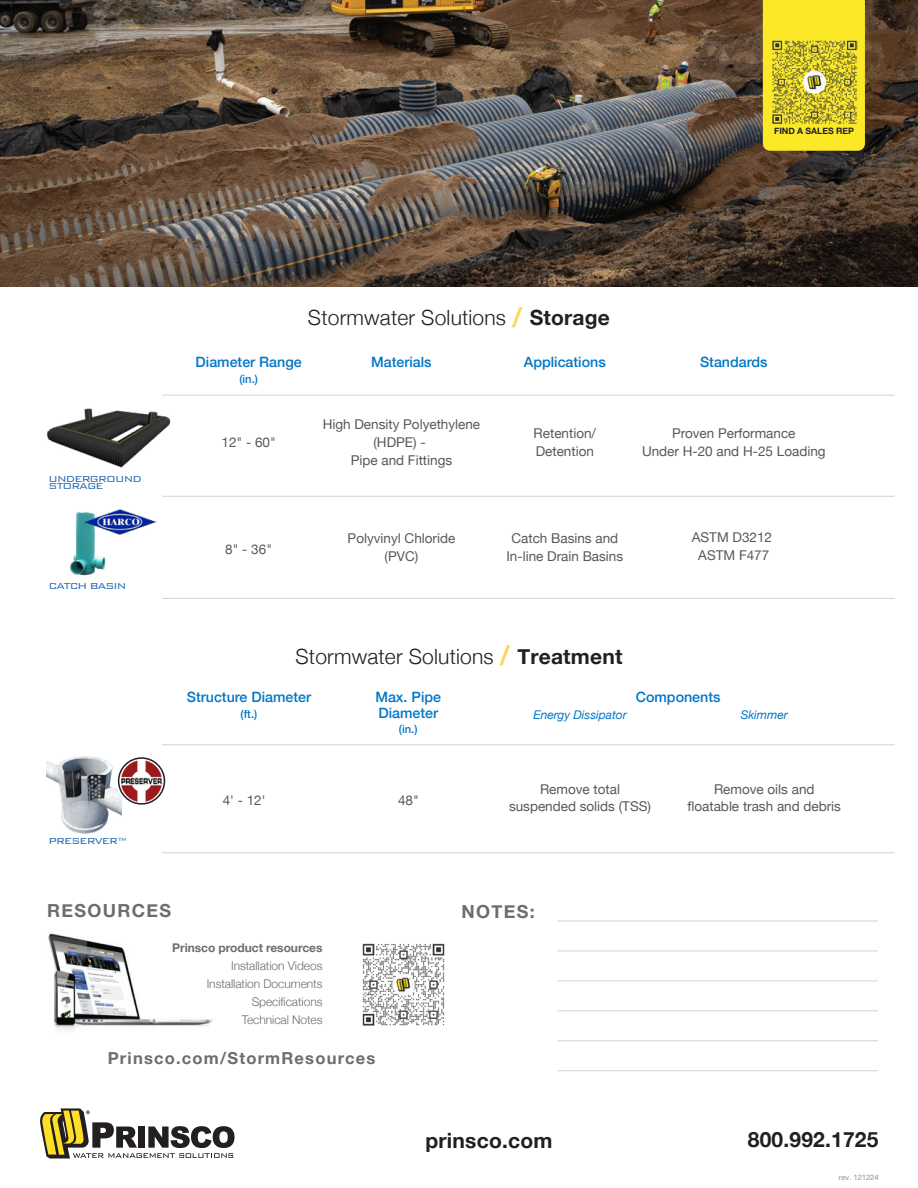
<style>
.page{position:relative;width:918px;height:1188px;background:#fff}
.page>*{position:absolute;margin:0;border:0;box-sizing:border-box;transform-origin:0 0}
.t1{font:300 21px "Helvetica Neue";letter-spacing:.01em;color:#231f20}
.t2{font:700 21px "Helvetica Neue";letter-spacing:.01em;color:#231f20}
.t3{font:700 18px "Helvetica Neue";letter-spacing:.075em;color:#6c6d70}
.t4{font:700 16.5px "Helvetica Neue";letter-spacing:.075em;color:#6c6d70}
.t5{font:500 14.25px/15.8px "Helvetica Neue";color:#0076c8}
.t6{font:13.5px/18px "Helvetica Neue";color:#57585a;text-align:center}
.t7{font:300 12px/18px "Helvetica Neue";letter-spacing:-.005em;color:#6c6d70;text-align:right}
.t8{font:italic 12px "Helvetica Neue";color:#0076c8}
.t9{font:700 12px "Helvetica Neue";letter-spacing:-.005em;color:#6c6d70}
.t10{font:300 11.55px "Bank Gothic";letter-spacing:-.075em;color:#1963b0}
.t11{font:500 11.25px "Helvetica Neue";color:#0076c8}
.t12{font:700 8.85px "Helvetica Neue";letter-spacing:-.005em;color:#231f20}
.t13{font:300 7.5px "Helvetica";color:#6c6d70}
.s1{font-weight:700;font-size:27px;color:#fdd658}
.s2{font-weight:700}
</style>
<div class="page">
<img style="left:0;top:0;width:918px;height:286px">
<svg style="left:40px;top:1108px;width:195px;height:51px"></svg>
<hr style="left:162px;top:744px;width:733px;height:1px;background:#d1d2d4">
<hr style="left:162px;top:852px;width:733px;height:1px;background:#d1d2d4">
<img style="left:46px;top:408px;width:125px;height:60px">
<hr style="left:162px;top:496px;width:733px;height:1px;background:#d1d2d4">
<hr style="left:162px;top:598px;width:733px;height:1px;background:#d1d2d4">
<hr style="left:162px;top:395px;width:733px;height:1px;background:#d1d2d4">
<img style="left:47px;top:756px;width:75px;height:78px">
<img style="left:70px;top:512px;width:36px;height:64px">
<img style="left:82px;top:509px;width:75px;height:37px">
<img style="left:116px;top:756px;width:50px;height:50px">
<div style="left:118px;top:757px;width:47px;height:48px;border:2px solid #231f20;border-radius:50%"></div>
<hr style="left:557px;top:920px;width:321px;height:1px;background:#d1d2d4">
<hr style="left:557px;top:950px;width:321px;height:1px;background:#d1d2d4">
<hr style="left:557px;top:980px;width:321px;height:1px;background:#d1d2d4">
<hr style="left:557px;top:1010px;width:321px;height:1px;background:#d1d2d4">
<hr style="left:557px;top:1040px;width:321px;height:1px;background:#d1d2d4">
<hr style="left:557px;top:1070px;width:321px;height:1px;background:#d1d2d4">
<div style="left:763px;top:0;width:102px;height:151px;background:#fbe826"></div>
<img style="left:48px;top:933px;width:164px;height:98px">
<img style="left:771px;top:39px;width:86px;height:86px">
<img style="left:362px;top:943px;width:83px;height:83px">
<p class="t12" style="left:774px;top:124px;width:81px">FIND A SALES REP</p>
<p class="t10" style="left:49px;top:470px;width:95px">UNDERGROUND</p>
<p class="t10" style="left:49px;top:477px;width:57px">STORAGE</p>
<p class="t10" style="left:49px;top:577px;width:79px">CATCH BASIN</p>
<p class="t10" style="left:49px;top:832px;width:79px">PRESERVER<sup>TM</sup></p>
<h1 class="t1" style="left:308px;top:301px;width:304px">Stormwater Solutions <span class="s1">/</span> <span class="s2">Storage</span></h1>
<p class="t5" style="left:196px;top:353px;width:108px">Diameter Range</p>
<p class="t11" style="left:239px;top:370px;width:20px">(in.)</p>
<p class="t6" style="left:222px;top:434px;width:56px">12" - 60"</p>
<p class="t5" style="left:371px;top:353px;width:62px">Materials</p>
<p class="t5" style="left:524px;top:353px;width:83px">Applications</p>
<p class="t6" style="left:323px;top:416px;width:159px">High Density Polyethylene (HDPE) -<br>Pipe and Fittings</p>
<p class="t6" style="left:534px;top:425px;width:64px;text-align:left">Retention/<br>Detention</p>
<p class="t5" style="left:700px;top:353px;width:69px">Standards</p>
<p class="t6" style="left:642px;top:425px;width:185px">Proven Performance<br>Under H-20 and H-25 Loading</p>
<p class="t6" style="left:225px;top:541px;width:48px">8" - 36"</p>
<p class="t6" style="left:348px;top:530px;width:109px">Polyvinyl Chloride (PVC)</p>
<p class="t6" style="left:506px;top:530px;width:118px">Catch Basins and<br>In-line Drain Basins</p>
<p class="t6" style="left:692px;top:529px;width:82px">ASTM D3212<br>ASTM F477</p>
<h1 class="t1" style="left:296px;top:639px;width:328px">Stormwater Solutions <span class="s1">/</span> <span class="s2">Treatment</span></h1>
<p class="t5" style="left:187px;top:688px;width:126px">Structure Diameter</p>
<p class="t11" style="left:241px;top:705px;width:18px">(ft.)</p>
<p class="t5" style="left:375px;top:688px;width:67px">Max. Pipe<br>Diameter</p>
<p class="t11" style="left:399px;top:720px;width:20px">(in.)</p>
<p class="t6" style="left:223px;top:792px;width:44px">4' - 12'</p>
<p class="t6" style="left:398px;top:792px;width:22px">48"</p>
<p class="t5" style="left:636px;top:688px;width:86px">Components</p>
<p class="t8" style="left:533px;top:706px;width:95px">Energy Dissipator</p>
<p class="t8" style="left:741px;top:706px;width:49px">Skimmer</p>
<p class="t6" style="left:509px;top:782px;width:144px;line-height:16.5px">Remove total suspended solids (TSS)</p>
<p class="t6" style="left:688px;top:782px;width:155px;line-height:16.5px">Remove oils and floatable trash and debris</p>
<h2 class="t3" style="left:47px;top:896px;width:125px">RESOURCES</h2>
<h2 class="t3" style="left:461px;top:897px;width:75px">NOTES:</h2>
<p class="t9" style="left:172px;top:939px;width:152px">Prinsco product resources</p>
<p class="t7" style="left:207px;top:956px;width:117px">Installation Videos<br>Installation Documents<br>Specifications<br>Technical Notes</p>
<p class="t4" style="left:108px;top:1045px;width:269px">Prinsco.com/StormResources</p>
<h1 class="t2" style="left:426px;top:1124px;width:128px">prinsco.com</h1>
<h1 class="t2" style="left:748px;top:1123px;width:132px">800.992.1725</h1>
<p class="t13" style="left:839px;top:1171px;width:41px">rev. 121224</p>
</div>
